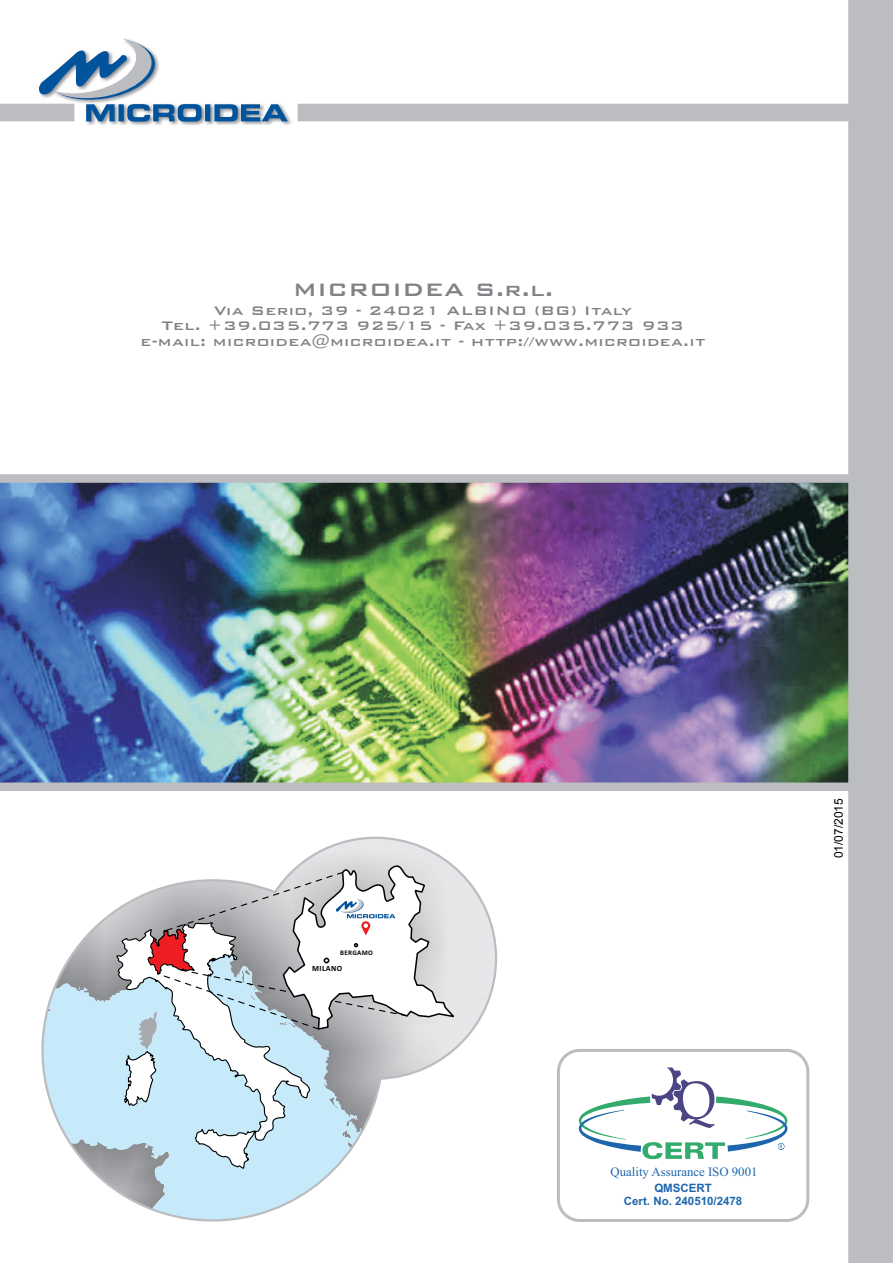
<style>
.page{position:relative;width:894px;height:1263px;background:#fff}
.page>*{position:absolute;margin:0;border:0;box-sizing:border-box;transform-origin:0 0}
.t1{font:24px "Bank Gothic Md BT";color:#808285;scale:1.09 1}
.t2{font:16.5px/15.6px "Bank Gothic Md BT";letter-spacing:.02em;color:#808285;text-align:center;scale:1.09 1}
.t3{font:12.75px "Times New Roman";color:#1d66ad}
.t4{font:12px "Arial";color:#000}
.t5{font:700 11.55px/12.9px "Arial";color:#1d66ad;text-align:center}
.t6{font:700 7.95px "Calibri";letter-spacing:.045em;color:#000}
.t7{font:700 7.05px "Calibri";letter-spacing:.045em;color:#000}
</style>
<div class="page">
<img style="left:0;top:0;width:893px;height:1263px">
<svg style="left:40px;top:836px;width:458px;height:387px"></svg>
<h1 class="t1" style="left:293px;top:277px;width:241px">MICROIDEA S.r.l.</h1>
<p class="t2" style="left:140px;top:303px;width:520px">Via Serio, 39 - 24021 ALBINO (BG) Italy<br>Tel. +39.035.773 925/15 - Fax +39.035.773 933 e-mail: microidea@microidea.it - http://www.microidea.it</p>
<p class="t7" style="left:340px;top:950px;width:34px">BERGAMO</p>
<p class="t6" style="left:312px;top:965px;width:31px">MILANO</p>
<p class="t4" style="left:831px;top:858px;width:62px;rotate:-90deg">01/07/2015</p>
<p class="t3" style="left:611px;top:1167px;width:148px">Quality Assurance ISO 9001</p>
<p class="t5" style="left:624px;top:1182px;width:120px">QMSCERT<br>Cert. No. 240510/2478</p>
</div>
